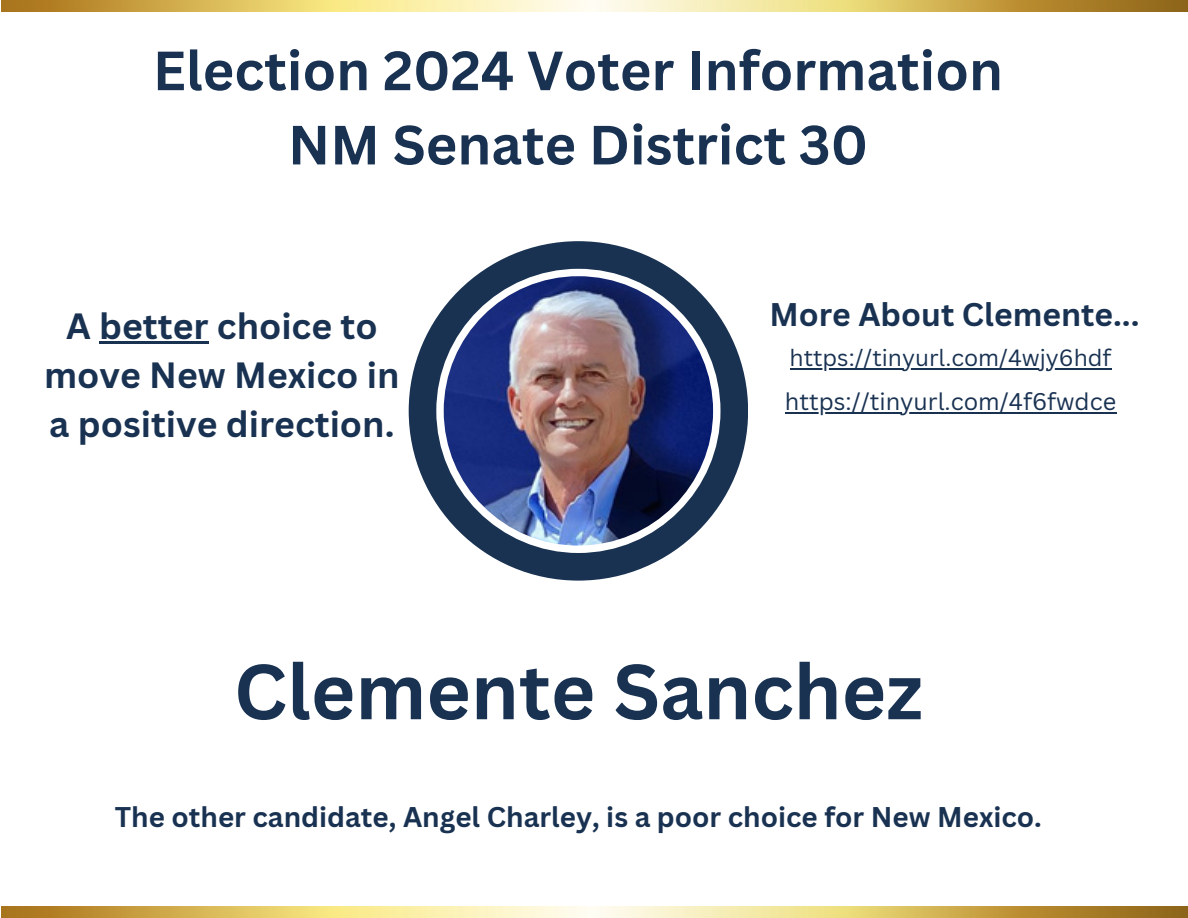
<style>
.page{position:relative;width:1188px;height:918px;background:#fff}
.page>*{position:absolute;margin:0;border:0;box-sizing:border-box;transform-origin:0 0}
.t1{font:700 76.2px "Canva Sans";color:#193252}
.t2{font:700 54px/74.4px "Canva Sans";color:#193252;text-align:center}
.t3{font:700 35.7px/48.9px "Canva Sans";color:#193252;text-align:center}
.t4{font:700 31.8px "Canva Sans";color:#193252}
.t5{font:700 27.9px "Canva Sans";color:#193252}
.t6{font:23.4px "Canva Sans";color:#193252}
.t7{font:22.8px "Canva Sans";color:#193252}
</style>
<div class="page">
<img style="left:409px;top:241px;width:339px;height:340px">
<img style="left:1px;top:0;width:1186px;height:11px">
<img style="left:1px;top:907px;width:1186px;height:11px">
<hr style="left:790px;top:368px;width:322px;height:2px;background:#193252">
<hr style="left:785px;top:412px;width:331px;height:2px;background:#193252">
<hr style="left:99px;top:341px;width:110px;height:2px;background:#193252">
<p class="t2" style="left:153px;top:32px;width:852px">Election 2024 Voter Information<br>NM Senate District 30</p>
<h1 class="t3" style="left:44px;top:301px;width:357px">A better choice to move New Mexico in a positive direction.</h1>
<p class="t4" style="left:769px;top:292px;width:372px">More About Clemente...</p>
<p class="t7" style="left:790px;top:342px;width:323px">https://tinyurl.com/4wjy6hdf</p>
<p class="t6" style="left:785px;top:385px;width:333px">https://tinyurl.com/4f6fwdce</p>
<h4 class="t1" style="left:234px;top:638px;width:690px">Clemente Sanchez</h4>
<p class="t5" style="left:115px;top:797px;width:929px">The other candidate, Angel Charley, is a poor choice for New Mexico.</p>
</div>
